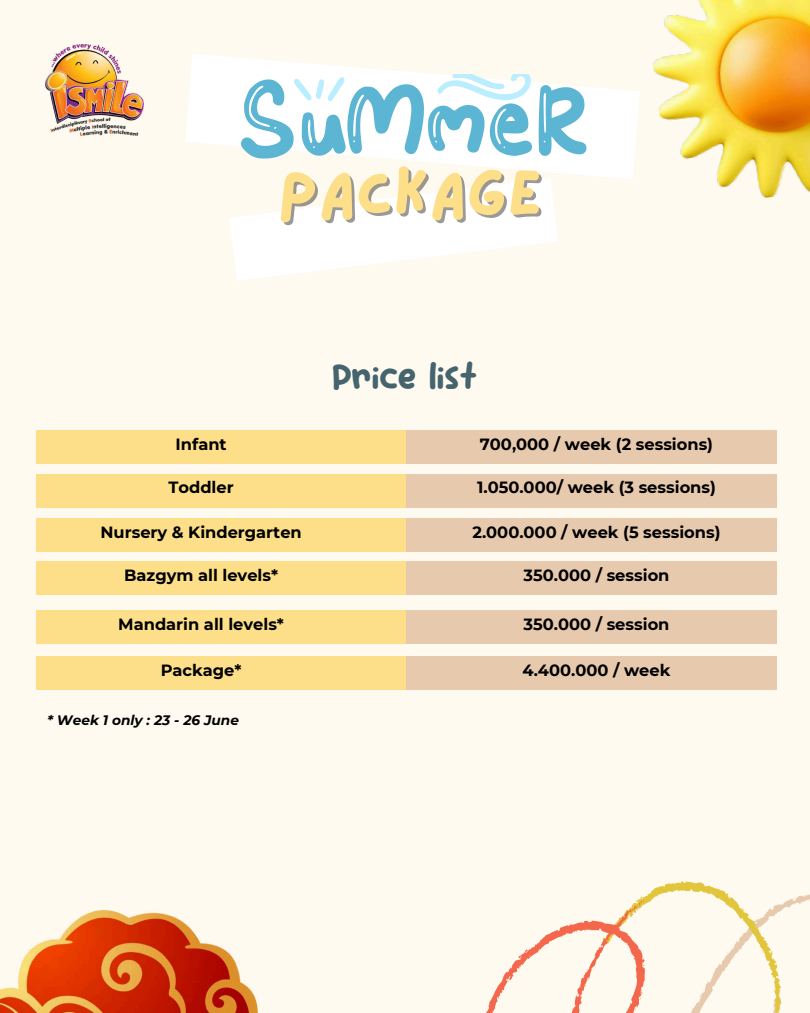
<style>
.page{position:relative;width:810px;height:1013px;background:#fff}
.page>*{position:absolute;margin:0;border:0;box-sizing:border-box;transform-origin:0 0}
.t1{font:64.2px "Lazydog";color:#fddf89}
.t2{font:33.2px "Om Botak";color:#46646e}
.t3{font:700 16.2px "Montserrat";color:#000}
.t4{font:italic 700 13.7px "Montserrat";color:#000}
</style>
<div class="page">
<div style="left:0;top:0;width:810px;height:1012px;background:#fffaf0"></div>
<svg style="left:229px;top:179px;width:329px;height:102px;fill:#fff"></svg>
<svg style="left:185px;top:54px;width:455px;height:125px"></svg>
<svg style="left:241px;top:75px;width:345px;height:84px"></svg>
<img style="left:45px;top:45px;width:98px;height:90px">
<img style="left:653px;top:0;width:157px;height:198px">
<div style="left:36px;top:430px;width:370px;height:33px;background:#fddf89"></div>
<div style="left:36px;top:518px;width:370px;height:33px;background:#fddf89"></div>
<div style="left:36px;top:473px;width:370px;height:34px;background:#fddf89"></div>
<div style="left:36px;top:561px;width:370px;height:34px;background:#fddf89"></div>
<div style="left:36px;top:610px;width:370px;height:33px;background:#fddf89"></div>
<div style="left:36px;top:656px;width:370px;height:34px;background:#fddf89"></div>
<div style="left:406px;top:430px;width:371px;height:33px;background:#e7caae"></div>
<div style="left:406px;top:518px;width:371px;height:33px;background:#e7caae"></div>
<div style="left:406px;top:473px;width:371px;height:34px;background:#e7caae"></div>
<div style="left:406px;top:561px;width:371px;height:34px;background:#e7caae"></div>
<div style="left:406px;top:610px;width:371px;height:33px;background:#e7caae"></div>
<div style="left:406px;top:656px;width:371px;height:34px;background:#e7caae"></div>
<svg style="left:459px;top:881px;width:351px;height:132px"></svg>
<img style="left:0;top:910px;width:257px;height:102px">
<h1 class="t1" style="left:278px;top:163px;width:266px">Package</h1>
<h2 class="t2" style="left:333px;top:356px;width:146px">Price list</h2>
<p class="t3" style="left:176px;top:434px;width:53px">Infant</p>
<p class="t3" style="left:480px;top:434px;width:235px">700,000 / week (2 sessions)</p>
<p class="t3" style="left:169px;top:478px;width:67px">Toddler</p>
<p class="t3" style="left:477px;top:478px;width:240px">1.050.000/ week (3 sessions)</p>
<p class="t3" style="left:100px;top:522px;width:203px">Nursery &amp; Kindergarten</p>
<p class="t3" style="left:472px;top:522px;width:250px">2.000.000 / week (5 sessions)</p>
<p class="t3" style="left:124px;top:565px;width:155px">Bazgym all levels*</p>
<p class="t3" style="left:118px;top:614px;width:167px">Mandarin all levels*</p>
<p class="t3" style="left:161px;top:660px;width:82px">Package*</p>
<p class="t3" style="left:524px;top:565px;width:148px">350.000 / session</p>
<p class="t3" style="left:524px;top:614px;width:148px">350.000 / session</p>
<p class="t3" style="left:523px;top:660px;width:149px">4.400.000 / week</p>
<p class="t4" style="left:47px;top:711px;width:193px">* Week 1 only : 23 - 26 June</p>
</div>
